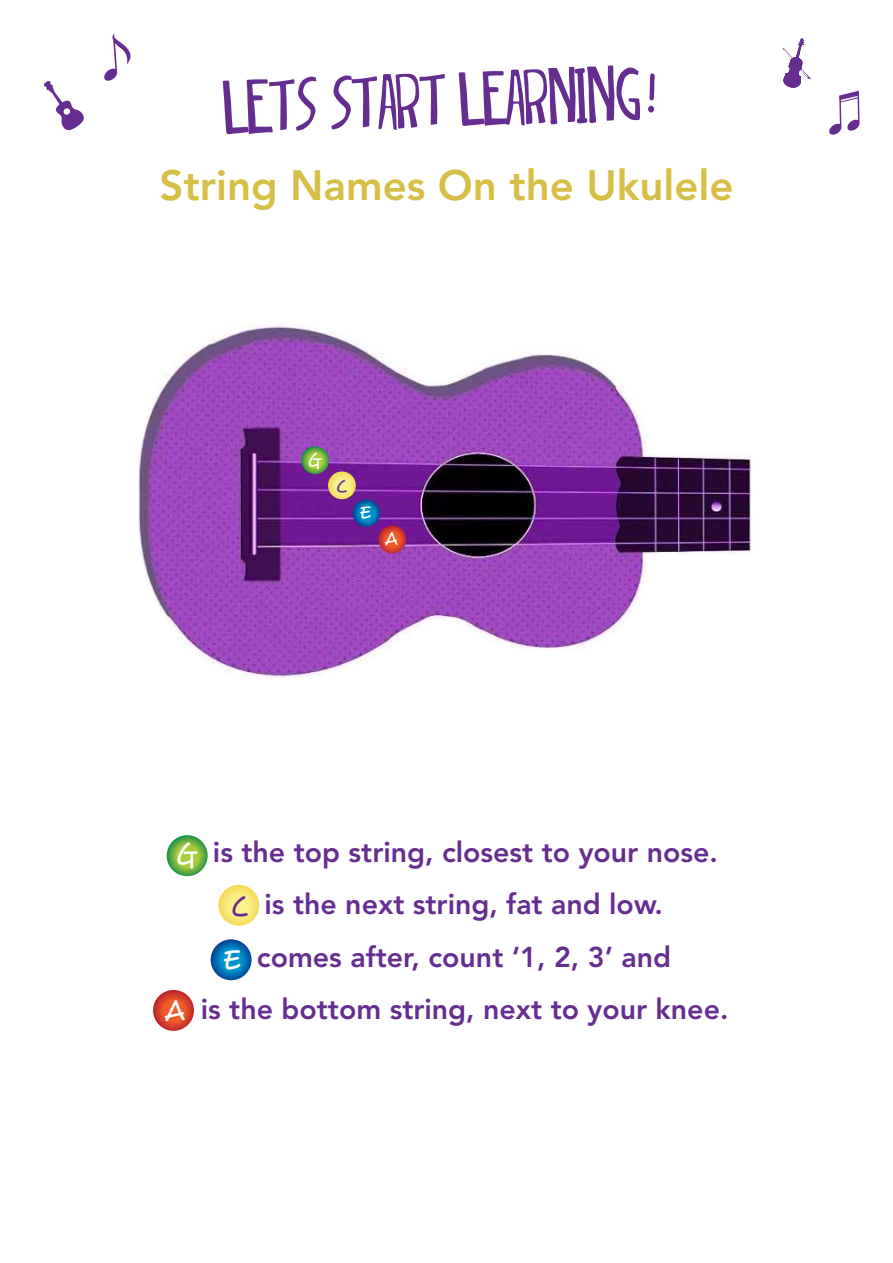
<style>
.page{position:relative;width:893px;height:1263px;background:#fff}
.page>*{position:absolute;margin:0;border:0;box-sizing:border-box;transform-origin:0 0}
.t1{font:55.5px "dingleberrysolid";color:#662d91}
.t2{font:800 42px "Avenir";color:#d7bf47}
.t3{font:800 28.5px/52.5px "Avenir";color:#662d91;text-align:center}
.t4{font:18px "Desyrel";color:#fff}
.t5{font:18px "Desyrel";color:#662d91}
.s1{font-family:"Desyrel"}
.s2{font-family:"Desyrel";font-weight:400;color:#fff}
.s3{font-family:"Desyrel";font-weight:400}
</style>
<div class="page">
<svg style="left:104px;top:33px;width:27px;height:48px"></svg>
<svg style="left:44px;top:81px;width:40px;height:50px"></svg>
<svg style="left:782px;top:38px;width:29px;height:50px"></svg>
<svg style="left:829px;top:91px;width:31px;height:44px"></svg>
<svg style="left:211px;top:939px;width:41px;height:41px"></svg>
<svg style="left:218px;top:885px;width:41px;height:41px"></svg>
<svg style="left:167px;top:835px;width:41px;height:41px"></svg>
<svg style="left:153px;top:990px;width:41px;height:41px"></svg>
<img style="left:138px;top:324px;width:613px;height:354px">
<svg style="left:352px;top:499px;width:28px;height:28px"></svg>
<svg style="left:328px;top:471px;width:28px;height:28px"></svg>
<svg style="left:301px;top:446px;width:28px;height:28px"></svg>
<svg style="left:378px;top:525px;width:28px;height:28px"></svg>
<h1 class="t1" style="left:222px;top:79px;width:434px;rotate:-2deg">Let’s Start Learning<span class="s1">!</span></h1>
<h2 class="t2" style="left:159px;top:160px;width:575px">String Names On the Ukulele</h2>
<p class="t4" style="left:307px;top:449px;width:15px">G</p>
<p class="t5" style="left:335px;top:474px;width:13px">C</p>
<p class="t4" style="left:359px;top:501px;width:13px">E</p>
<p class="t4" style="left:385px;top:528px;width:14px">A</p>
<p class="t3" style="left:164px;top:825px;width:565px"><span class="s2">G</span> is the top string, closest to your nose.<br><span class="s3">C</span> is the next string, fat and low.<br><span class="s2">E</span> comes after, count ‘1, 2, 3’ and<br><span class="s2">A</span> is the bottom string, next to your knee.</p>
</div>
